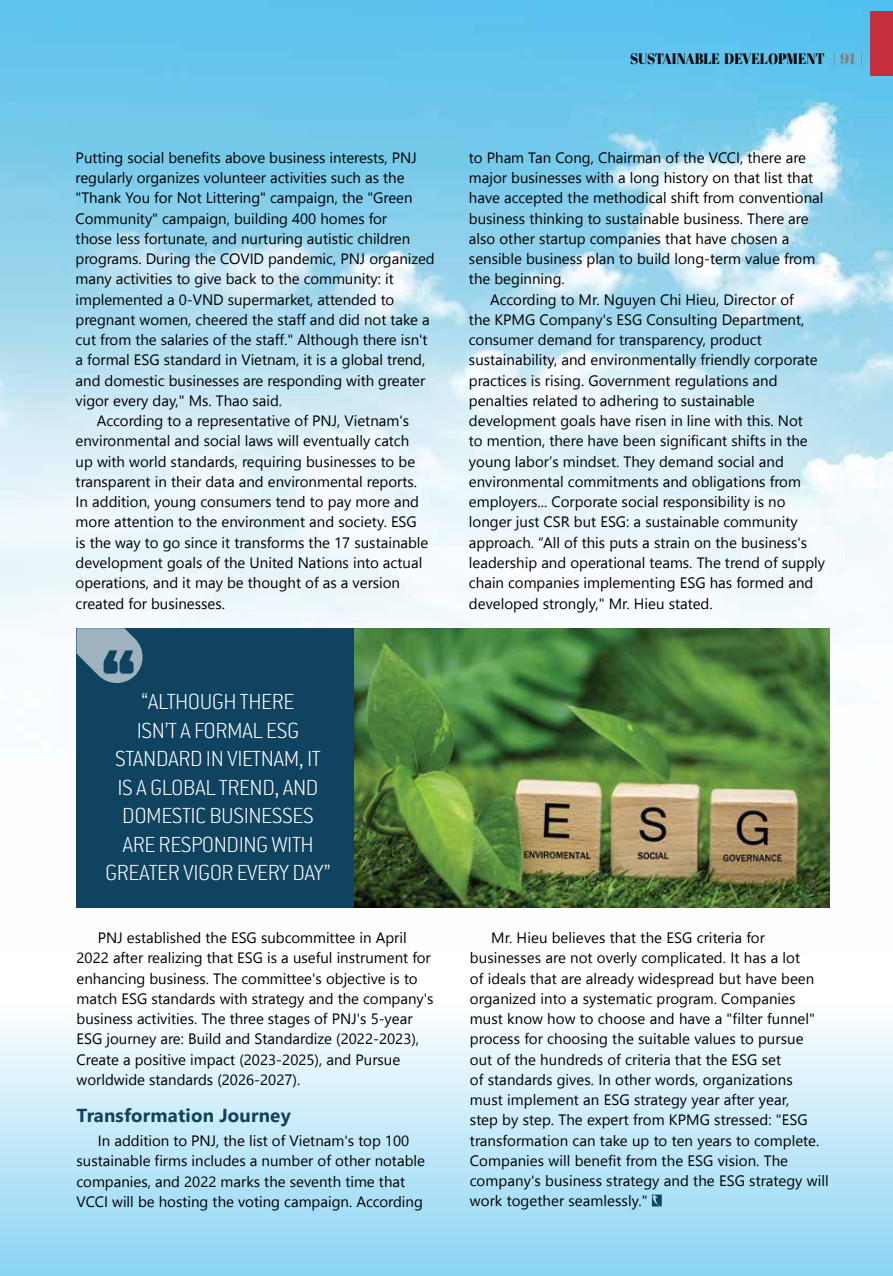
<style>
.page{position:relative;width:893px;height:1276px;background:#fff}
.page>*{position:absolute;margin:0;border:0;box-sizing:border-box;transform-origin:0 0}
.t1{font:200 24px "LCB Conduit";letter-spacing:-.02em;color:#fff}
.t2{font:18.75px "SVN Segoe UI Bold";letter-spacing:.01em;color:#0f4360}
.t3{font:15px/20.2px "SVN Segoe UI";color:#000}
.t4{font:15px "SVN Abril Fatface";color:#000;scale:.9 1}
.s1{color:#808285}
</style>
<div class="page">
<div style="left:0;top:1004px;width:893px;height:272px;background:linear-gradient(to bottom,#fdfefe,#8ad4f4)"></div>
<img style="left:0;top:0;width:893px;height:908px">
<div style="left:870px;top:11px;width:23px;height:65px;background:#c82f3e"></div>
<img style="left:354px;top:628px;width:475px;height:279px">
<div style="left:77px;top:628px;width:277px;height:279px;background:#0f4360"></div>
<svg style="left:77px;top:628px;width:66px;height:55px"></svg>
<svg style="left:652px;top:1194px;width:10px;height:12px"></svg>
<p class="t3" style="left:76px;top:146px;width:343px">Putting social benefits above business interests, PNJ</p>
<p class="t3" style="left:76px;top:167px;width:330px">regularly organizes volunteer activities such as the</p>
<p class="t3" style="left:76px;top:187px;width:338px">"Thank You for Not Littering" campaign, the "Green</p>
<p class="t3" style="left:76px;top:207px;width:313px">Community" campaign, building 400 homes for</p>
<p class="t3" style="left:76px;top:227px;width:336px">those less fortunate, and nurturing autistic children</p>
<p class="t3" style="left:76px;top:248px;width:361px">programs. During the COVID pandemic, PNJ organized</p>
<p class="t3" style="left:76px;top:268px;width:320px">many activities to give back to the community: it</p>
<p class="t3" style="left:76px;top:288px;width:320px">implemented a 0-VND supermarket, attended to</p>
<p class="t3" style="left:76px;top:308px;width:356px">pregnant women, cheered the staff and did not take a</p>
<p class="t3" style="left:76px;top:329px;width:353px">cut from the salaries of the staff." Although there isn't</p>
<p class="t3" style="left:76px;top:349px;width:351px">a formal ESG standard in Vietnam, it is a global trend,</p>
<p class="t3" style="left:76px;top:369px;width:351px">and domestic businesses are responding with greater</p>
<p class="t3" style="left:76px;top:389px;width:208px">vigor every day," Ms. Thao said.</p>
<p class="t3" style="left:97px;top:410px;width:314px">According to a representative of PNJ, Vietnam's</p>
<p class="t3" style="left:76px;top:430px;width:335px">environmental and social laws will eventually catch</p>
<p class="t3" style="left:76px;top:450px;width:341px">up with world standards, requiring businesses to be</p>
<p class="t3" style="left:76px;top:470px;width:343px">transparent in their data and environmental reports.</p>
<p class="t3" style="left:76px;top:491px;width:345px">In addition, young consumers tend to pay more and</p>
<p class="t3" style="left:76px;top:511px;width:343px">more attention to the environment and society. ESG</p>
<p class="t3" style="left:76px;top:531px;width:354px">is the way to go since it transforms the 17 sustainable</p>
<p class="t3" style="left:76px;top:551px;width:348px">development goals of the United Nations into actual</p>
<p class="t3" style="left:76px;top:572px;width:326px">operations, and it may be thought of as a version</p>
<p class="t3" style="left:76px;top:592px;width:151px">created for businesses.</p>
<h1 class="t1" style="left:142px;top:688px;width:154px">“ALTHOUGH THERE</h1>
<h1 class="t1" style="left:137px;top:716px;width:140px">ISN’T A FORMAL ESG</h1>
<h1 class="t1" style="left:115px;top:745px;width:207px">STAN DARD IN VIETNAM, IT</h1>
<h1 class="t1" style="left:118px;top:773px;width:202px">IS A GLOBAL TREN D, AN D</h1>
<h1 class="t1" style="left:122px;top:802px;width:193px">DOMESTIC BUSIN ESSES</h1>
<h1 class="t1" style="left:122px;top:830px;width:193px">ARE RESPON DING WITH</h1>
<h1 class="t1" style="left:105px;top:859px;width:227px">GREATER VIGOR EVERY DAY”</h1>
<p class="t3" style="left:77px;top:926px;width:359px;text-indent:21px">PNJ established the ESG subcommittee in April 2022 after realizing that ESG is a useful instrument for enhancing business. The committee's objective is to match ESG standards with strategy and the company's business activities. The three stages of PNJ's 5-year ESG journey are: Build and Standardize (2022-2023), Create a positive impact (2023-2025), and Pursue worldwide standards (2026-2027).</p>
<p class="t2" style="left:77px;top:1101px;width:216px">Transformation Journey</p>
<p class="t3" style="left:77px;top:1129px;width:350px;text-indent:21px">In addition to PNJ, the list of Vietnam's top 100 sustainable firms includes a number of other notable companies, and 2022 marks the seventh time that VCCI will be hosting the voting campaign. According</p>
<p class="t4" style="left:630px;top:47px;width:261px">SUSTAINABLE DEVELOPMENT <span class="s1">| 91 |</span></p>
<p class="t3" style="left:469px;top:146px;width:339px">to Pham Tan Cong, Chairman of the VCCI, there are</p>
<p class="t3" style="left:469px;top:167px;width:346px">major businesses with a long history on that list that</p>
<p class="t3" style="left:469px;top:187px;width:356px">have accepted the methodical shift from conventional</p>
<p class="t3" style="left:469px;top:207px;width:341px">business thinking to sustainable business. There are</p>
<p class="t3" style="left:469px;top:227px;width:322px">also other startup companies that have chosen a</p>
<p class="t3" style="left:469px;top:248px;width:348px">sensible business plan to build long-term value from</p>
<p class="t3" style="left:469px;top:268px;width:97px">the beginning.</p>
<p class="t3" style="left:490px;top:288px;width:305px">According to Mr. Nguyen Chi Hieu, Director of</p>
<p class="t3" style="left:469px;top:308px;width:337px">the KPMG Company's ESG Consulting Department,</p>
<p class="t3" style="left:469px;top:329px;width:294px">consumer demand for transparency, product</p>
<p class="t3" style="left:469px;top:349px;width:350px">sustainability, and environmentally friendly corporate</p>
<p class="t3" style="left:469px;top:369px;width:310px">practices is rising. Government regulations and</p>
<p class="t3" style="left:469px;top:389px;width:287px">penalties related to adhering to sustainable</p>
<p class="t3" style="left:469px;top:410px;width:335px">development goals have risen in line with this. Not</p>
<p class="t3" style="left:469px;top:430px;width:340px">to mention, there have been significant shifts in the</p>
<p class="t3" style="left:469px;top:450px;width:316px">young labor’s mindset. They demand social and</p>
<p class="t3" style="left:469px;top:470px;width:333px">environmental commitments and obligations from</p>
<p class="t3" style="left:469px;top:491px;width:318px">employers... Corporate social responsibility is no</p>
<p class="t3" style="left:469px;top:511px;width:330px">longer just CSR but ESG: a sustainable community</p>
<p class="t3" style="left:469px;top:531px;width:340px">approach. “All of this puts a strain on the business's</p>
<p class="t3" style="left:469px;top:551px;width:358px">leadership and operational teams. The trend of supply</p>
<p class="t3" style="left:469px;top:572px;width:346px">chain companies implementing ESG has formed and</p>
<p class="t3" style="left:469px;top:592px;width:245px">developed strongly," Mr. Hieu stated.</p>
<p class="t3" style="left:470px;top:926px;width:360px;text-indent:21px">Mr. Hieu believes that the ESG criteria for businesses are not overly complicated. It has a lot<br>of ideals that are already widespread but have been organized into a systematic program. Companies must know how to choose and have a "filter funnel" process for choosing the suitable values to pursue out of the hundreds of criteria that the ESG set<br>of standards gives. In other words, organizations must implement an ESG strategy year after year,<br>step by step. The expert from KPMG stressed: "ESG transformation can take up to ten years to complete.<br>Companies will benefit from the ESG vision. The company's business strategy and the ESG strategy will work together seamlessly."</p>
</div>
